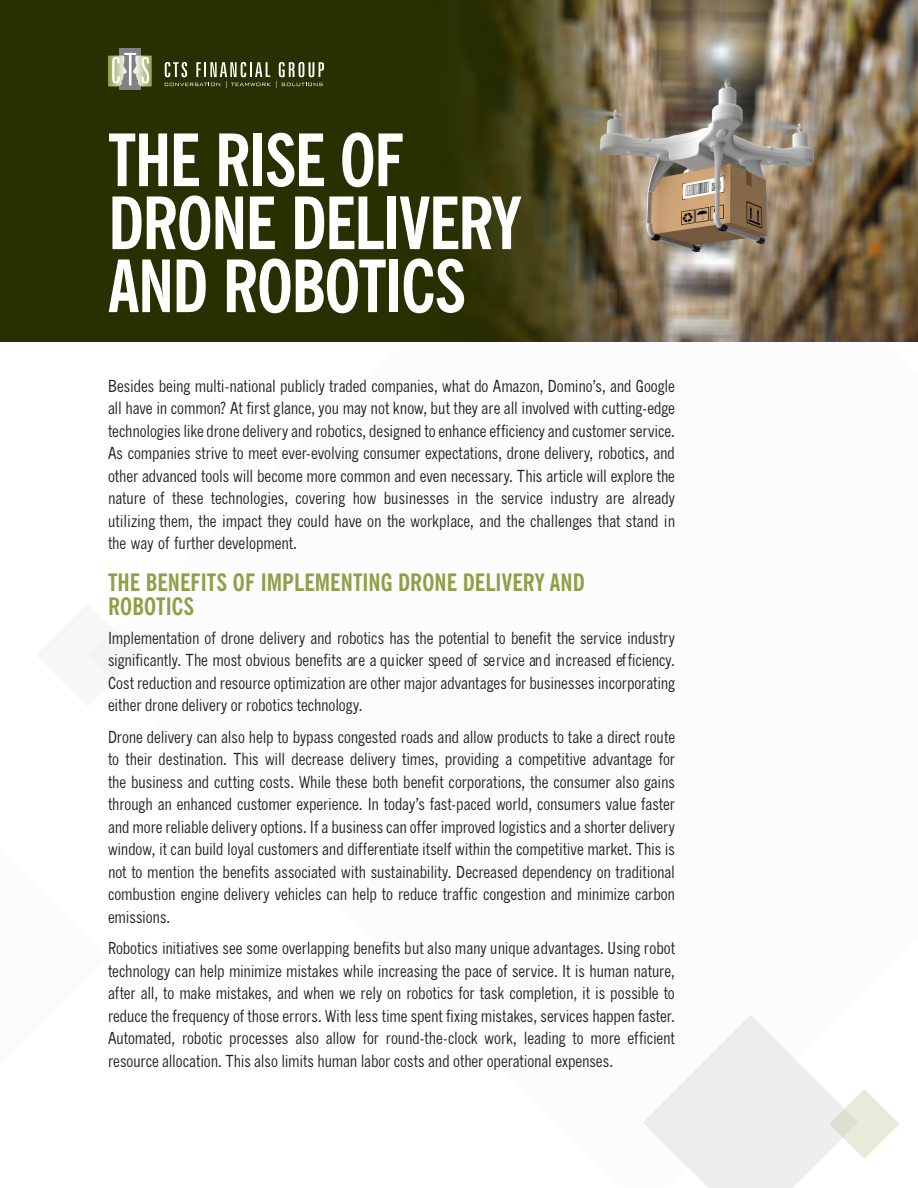
<style>
.page{position:relative;width:918px;height:1188px;background:#fff}
.page>*{position:absolute;margin:0;border:0;box-sizing:border-box;transform-origin:0 0}
.t1{font:700 condensed 72px/63px "News Gothic BT";letter-spacing:-.025em;color:#fff}
.t2{font:700 condensed 24px/24px "News Gothic BT";color:#8d9f47}
.t3{font:condensed 16.5px/22.5px "News Gothic MT Std";color:#1f2020;text-align:justify}
</style>
<div class="page">
<svg style="left:643px;top:1015px;width:256px;height:173px"></svg>
<div style="left:0;top:0;width:918px;height:342px;background:#282f00"></div>
<img style="left:467px;top:0;width:451px;height:342px">
<div style="left:119px;top:49px;width:22px;height:41px;background:#808184"></div>
<svg style="left:108px;top:53px;width:44px;height:33px"></svg>
<svg style="left:165px;top:62px;width:159px;height:26px"></svg>
<p class="t1" style="left:108px;top:128px;width:414px">THE RISE OF<br>DRONE DELIVERY<br>AND ROBOTICS</p>
<p class="t3" style="left:108px;top:374px;width:569px">Besides being multi-national publicly traded companies, what do Amazon, Domino’s, and Google all have in common? At first glance, you may not know, but they are all involved with cutting-edge technologies like drone delivery and robotics, designed to enhance efficiency and customer service.<br>As companies strive to meet ever-evolving consumer expectations, drone delivery, robotics, and other advanced tools will become more common and even necessary. This article will explore the nature of these technologies, covering how businesses in the service industry are already utilizing them, the impact they could have on the workplace, and the challenges that stand in the way of further development.</p>
<p class="t2" style="left:108px;top:570px;width:478px">THE BENEFITS OF IMPLEMENTING DRONE DELIVERY AND<br>ROBOTICS</p>
<p class="t3" style="left:108px;top:626px;width:569px">Implementation of drone delivery and robotics has the potential to benefit the service industry significantly. The most obvious benefits are a quicker speed of service and increased efficiency.<br>Cost reduction and resource optimization are other major advantages for businesses incorporating either drone delivery or robotics technology.</p>
<p class="t3" style="left:108px;top:725px;width:569px">Drone delivery can also help to bypass congested roads and allow products to take a direct route to their destination. This will decrease delivery times, providing a competitive advantage for the business and cutting costs. While these both benefit corporations, the consumer also gains through an enhanced customer experience. In today’s fast-paced world, consumers value faster and more reliable delivery options. If a business can offer improved logistics and a shorter delivery window, it can build loyal customers and differentiate itself within the competitive market. This is not to mention the benefits associated with sustainability. Decreased dependency on traditional combustion engine delivery vehicles can help to reduce traffic congestion and minimize carbon emissions.</p>
<p class="t3" style="left:108px;top:937px;width:568px">Robotics initiatives see some overlapping benefits but also many unique advantages. Using robot technology can help minimize mistakes while increasing the pace of service. It is human nature, after all, to make mistakes, and when we rely on robotics for task completion, it is possible to reduce the frequency of those errors. With less time spent fixing mistakes, services happen faster.<br>Automated, robotic processes also allow for round-the-clock work, leading to more efficient resource allocation. This also limits human labor costs and other operational expenses.</p>
</div>
